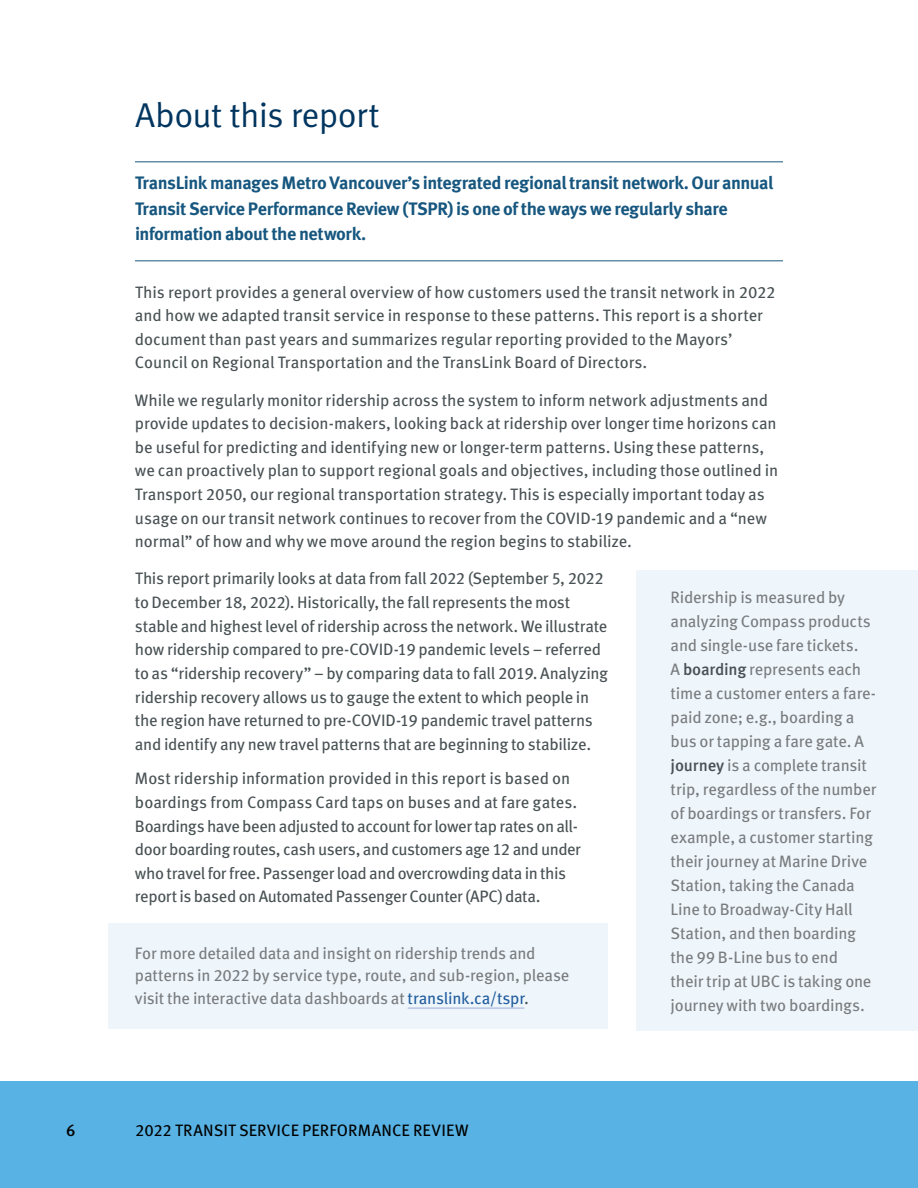
<style>
.page{position:relative;width:918px;height:1188px;background:#fff}
.page>*{position:absolute;margin:0;border:0;box-sizing:border-box;transform-origin:0 0}
.t1{font:34.5px "Meta OT Norm";letter-spacing:-.015em;color:#00355f}
.Deck{font:700 18px/25.5px "Meta OT";letter-spacing:-.025em;color:#17577f}
.Paragraph_1-GREP_Sty{font:16.5px/23.7px "Meta OT";letter-spacing:-.01em;color:#485154}
.Paragraph_1-GREP_Sty-2{font:16.5px/24px "Meta OT";letter-spacing:-.015em;color:#797c7e}
.t2{font:16.5px "Meta OT";letter-spacing:.005em;color:#000}
.t3{font:500 16.5px "Meta OT";color:#000}
.s1{font-weight:500;color:#485154}
.s2{color:#215e9e}
.s3{color:#485154}
</style>
<div class="page">
<div style="left:0;top:1081px;width:918px;height:107px;background:#58b3e4"></div>
<div style="left:108px;top:923px;width:500px;height:106px;background:#eef5fb"></div>
<hr style="left:135px;top:161px;width:648px;height:1px;background:#17577f">
<hr style="left:135px;top:260px;width:648px;height:1px;background:#17577f">
<hr style="left:408px;top:1007px;width:116px;height:2px;background:#b9c5e4">
<div style="left:637px;top:570px;width:281px;height:461px;background:#eef5fb"></div>
<h2 class="t1" style="left:135px;top:95px;width:246px">About this report</h2>
<p class="Deck" style="left:135px;top:170px;width:640px">TransLink manages Metro Vancouver’s integrated regional transit network. Our annual<br>Transit Service Performance Review (TSPR) is one of the ways we regularly share information about the network.</p>
<p class="Paragraph_1-GREP_Sty" style="left:135px;top:280px;width:642px">This report provides a general overview of how customers used the transit network in 2022 and how we adapted transit service in response to these patterns. This report is a shorter document than past years and summarizes regular reporting provided to the Mayors’ Council on Regional Transportation and the TransLink Board of Directors.</p>
<p class="Paragraph_1-GREP_Sty" style="left:135px;top:388px;width:645px">While we regularly monitor ridership across the system to inform network adjustments and provide updates to decision-makers, looking back at ridership over longer time horizons can be useful for predicting and identifying new or longer-term patterns. Using these patterns, we can proactively plan to support regional goals and objectives, including those outlined in Transport 2050, our regional transportation strategy. This is especially important today as usage on our transit network continues to recover from the COVID-19 pandemic and a “new normal” of how and why we move around the region begins to stabilize.</p>
<p class="Paragraph_1-GREP_Sty" style="left:135px;top:567px;width:475px">This report primarily looks at data from fall 2022 (September 5, 2022 to December 18, 2022). Historically, the fall represents the most stable and highest level of ridership across the network. We illustrate how ridership compared to pre-COVID-19 pandemic levels – referred to as “ridership recovery” – by comparing data to fall 2019. Analyzing ridership recovery allows us to gauge the extent to which people in the region have returned to pre-COVID-19 pandemic travel patterns and identify any new travel patterns that are beginning to stabilize.</p>
<p class="Paragraph_1-GREP_Sty" style="left:135px;top:767px;width:448px">Most ridership information provided in this report is based on boardings from Compass Card taps on buses and at fare gates.<br>Boardings have been adjusted to account for lower tap rates on all&shy;door boarding routes, cash users, and customers age 12 and under who travel for free. Passenger load and overcrowding data in this report is based on Automated Passenger Counter (APC) data.</p>
<p class="Paragraph_1-GREP_Sty-2" style="left:671px;top:585px;width:208px">Ridership is measured by analyzing Compass products and single-use fare tickets.<br>A <span class="s1">boarding</span> represents each time a customer enters a fare&shy;paid zone; e.g., boarding a bus or tapping a fare gate. A <span class="s1">journey</span> is a complete transit trip, regardless of the number of boardings or transfers. For example, a customer starting their journey at Marine Drive<br>Station, taking the Canada<br>Line to Broadway-City Hall<br>Station, and then boarding the 99 B-Line bus to end<br>their trip at UBC is taking one journey with two boardings.</p>
<p class="Paragraph_1-GREP_Sty-2" style="left:135px;top:942px;width:436px;line-height:22.5px">For more detailed data and insight on ridership trends and patterns in 2022 by service type, route, and sub-region, please visit the interactive data dashboards at <span class="s2">translink.ca/tspr</span><span class="s3">.</span></p>
<p class="t3" style="left:66px;top:1120px;width:11px">6</p>
<p class="t2" style="left:135px;top:1120px;width:335px">2022 TRANSIT SERVICE PERFORMANCE REVIEW</p>
</div>
